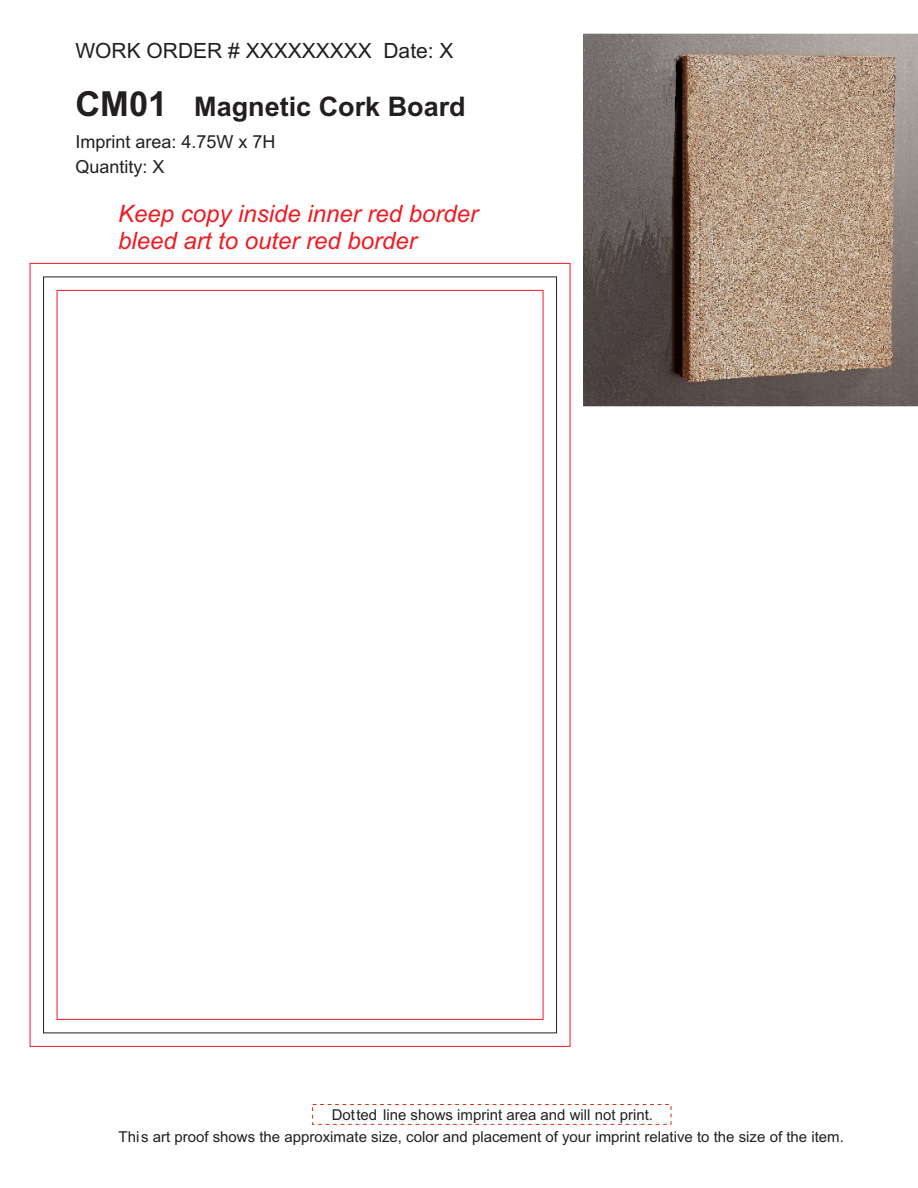
<style>
.page{position:relative;width:918px;height:1188px;background:#fff}
.page>*{position:absolute;margin:0;border:0;box-sizing:border-box;transform-origin:0 0}
.t1{font:700 27px "Arial";color:#231f20}
.t2{font:italic 24px/26.8px "Arial";color:#ed1c24}
.t3{font:21px "Arial";color:#231f20}
.t4{font:18px/25.7px "Arial";color:#231f20}
.t5{font:15px/22.5px "Arial";color:#231f20}
.s1{font-size:34.5px}
</style>
<div class="page">
<div style="left:312px;top:1104px;width:359px;height:21px;border:1px dashed #d62e0f"></div>
<img style="left:583px;top:33px;width:335px;height:374px">
<h3 class="t3" style="left:75px;top:43px;width:380px">WORK ORDER # XXXXXXXXX Date: X</h3>
<h1 class="t1" style="left:75px;top:97px;width:392px"><span class="s1">CM01</span> Magnetic Cork Board</h1>
<p class="t4" style="left:75px;top:130px;width:202px">Imprint area: 4.75W x 7H<br>Quantity: X</p>
<h2 class="t2" style="left:118px;top:202px;width:362px">Keep copy inside inner red border bleed art to outer red border</h2>
<p class="t5" style="left:119px;top:1105px;width:727px;text-indent:213px">Dotted line shows imprint area and will not print.<br>This art proof shows the approximate size, color and placement of your imprint relative to the size of the item.</p>
</div>
